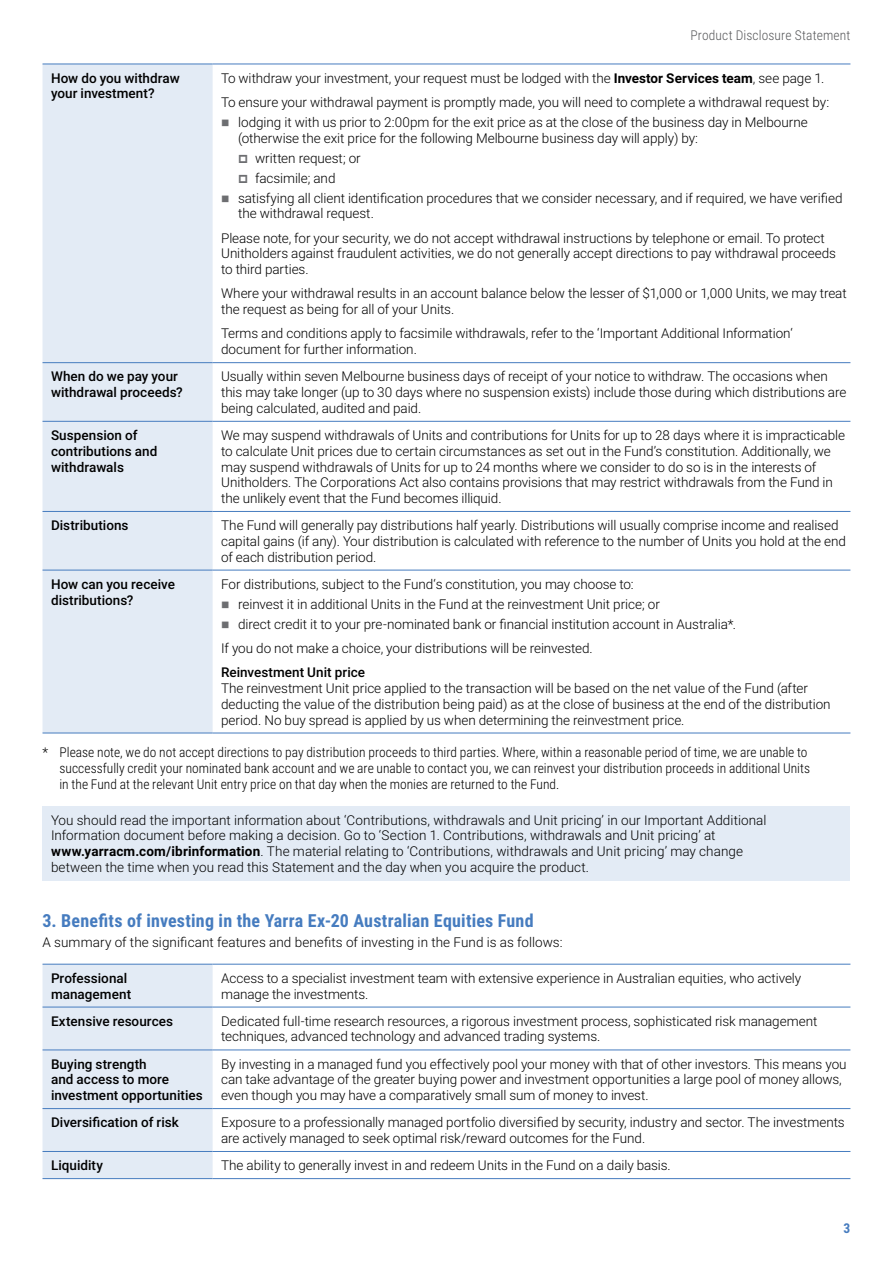
<style>
.page{position:relative;width:893px;height:1263px;background:#fff}
.page>*{position:absolute;margin:0;border:0;box-sizing:border-box;transform-origin:0 0}
.t1{font:700 18px "Roboto Condensed";letter-spacing:.01em;color:#467cbf}
.t2{font:300 13.5px/15.8px "Roboto";letter-spacing:-.005em;color:#000}
.t3{font:300 13.5px/15.8px "Roboto Condensed";color:#000}
.t4{font:500 13.5px/15.8px "Roboto";letter-spacing:.005em;color:#000}
.t5{font:300 13.5px "Roboto Condensed";letter-spacing:.01em;color:#58595b}
.t6{font:700 13.5px "Roboto Condensed";color:#467cbf}
.s1{font-weight:700}
</style>
<div class="page">
<div style="left:43px;top:65px;width:170px;height:668px;background:#e3ebf5"></div>
<hr style="left:43px;top:570px;width:170px;height:1px;background:#467cbf">
<hr style="left:213px;top:570px;width:637px;height:1px;background:#467cbf">
<hr style="left:213px;top:64px;width:637px;height:1px;background:#467cbf">
<hr style="left:43px;top:362px;width:170px;height:1px;background:#467cbf">
<hr style="left:213px;top:362px;width:637px;height:1px;background:#467cbf">
<hr style="left:43px;top:421px;width:170px;height:1px;background:#467cbf">
<hr style="left:213px;top:421px;width:637px;height:1px;background:#467cbf">
<hr style="left:43px;top:511px;width:170px;height:1px;background:#467cbf">
<hr style="left:213px;top:511px;width:637px;height:1px;background:#467cbf">
<hr style="left:43px;top:64px;width:170px;height:1px;background:#467cbf">
<hr style="left:43px;top:733px;width:170px;height:1px;background:#467cbf">
<hr style="left:213px;top:733px;width:637px;height:1px;background:#467cbf">
<div style="left:43px;top:806px;width:807px;height:74px;background:#e3ebf5"></div>
<div style="left:43px;top:965px;width:170px;height:213px;background:#e3ebf5"></div>
<hr style="left:43px;top:1007px;width:170px;height:1px;background:#467cbf">
<hr style="left:213px;top:1007px;width:637px;height:1px;background:#467cbf">
<hr style="left:43px;top:1050px;width:170px;height:1px;background:#467cbf">
<hr style="left:213px;top:1050px;width:637px;height:1px;background:#467cbf">
<hr style="left:43px;top:1108px;width:170px;height:1px;background:#467cbf">
<hr style="left:213px;top:1108px;width:637px;height:1px;background:#467cbf">
<hr style="left:43px;top:1151px;width:170px;height:1px;background:#467cbf">
<hr style="left:213px;top:1151px;width:637px;height:1px;background:#467cbf">
<hr style="left:213px;top:964px;width:637px;height:1px;background:#467cbf">
<hr style="left:213px;top:1178px;width:637px;height:1px;background:#467cbf">
<hr style="left:43px;top:964px;width:170px;height:1px;background:#467cbf">
<hr style="left:43px;top:1178px;width:170px;height:1px;background:#467cbf">
<p class="t5" style="left:690px;top:26px;width:162px">Product Disclosure Statement</p>
<p class="t4" style="left:51px;top:69px;width:130px">How do you withdraw your investment?</p>
<p class="t2" style="left:221px;top:65px;width:610px;line-height:24.3px">To withdraw your investment, your request must be lodged with the <span class="s1">Investor Services team</span>, see page 1.<br>To ensure your withdrawal payment is promptly made, you will need to complete a withdrawal request by:</p>
<p class="t2" style="left:238px;top:114px;width:571px">lodging it with us prior to 2:00pm for the exit price as at the close of the business day in Melbourne (otherwise the exit price for the following Melbourne business day will apply) by:</p>
<p class="t2" style="left:255px;top:149px;width:107px">written request; or</p>
<p class="t2" style="left:255px;top:169px;width:82px">facsimile; and</p>
<p class="t2" style="left:238px;top:189px;width:606px">satisfying all client identification procedures that we consider necessary, and if required, we have verified</p>
<p class="t2" style="left:221px;top:201px;width:605px;line-height:24.3px;text-indent:17px">the withdrawal request.<br>Please note, for your security, we do not accept withdrawal instructions by telephone or email. To protect</p>
<p class="t2" style="left:221px;top:245px;width:616px">Unitholders against fraudulent activities, we do not generally accept directions to pay withdrawal proceeds to third parties.</p>
<p class="t2" style="left:221px;top:285px;width:627px">Where your withdrawal results in an account balance below the lesser of $1,000 or 1,000 Units, we may treat the request as being for all of your Units.</p>
<p class="t2" style="left:221px;top:325px;width:573px">Terms and conditions apply to facsimile withdrawals, refer to the ‘Important Additional Information‘ document for further information.</p>
<p class="t4" style="left:51px;top:368px;width:133px">When do we pay your withdrawal proceeds?</p>
<p class="t2" style="left:221px;top:368px;width:627px">Usually within seven Melbourne business days of receipt of your notice to withdraw. The occasions when this may take longer (up to 30 days where no suspension exists) include those during which distributions are being calculated, audited and paid.</p>
<p class="t4" style="left:51px;top:427px;width:108px">Suspension of contributions and withdrawals</p>
<p class="t2" style="left:221px;top:427px;width:625px">We may suspend withdrawals of Units and contributions for Units for up to 28 days where it is impracticable to calculate Unit prices due to certain circumstances as set out in the Fund’s constitution. Additionally, we may suspend withdrawals of Units for up to 24 months where we consider to do so is in the interests of Unitholders. The Corporations Act also contains provisions that may restrict withdrawals from the Fund in the unlikely event that the Fund becomes illiquid.</p>
<p class="t4" style="left:51px;top:517px;width:79px">Distributions</p>
<p class="t2" style="left:221px;top:517px;width:626px">The Fund will generally pay distributions half yearly. Distributions will usually comprise income and realised capital gains (if any). Your distribution is calculated with reference to the number of Units you hold at the end of each distribution period.</p>
<p class="t4" style="left:51px;top:576px;width:125px">How can you receive distributions?</p>
<p class="t2" style="left:238px;top:573px;width:500px;line-height:20px;text-indent:-17px">For distributions, subject to the Fund‘s constitution, you may choose to:<br>reinvest it in additional Units in the Fund at the reinvestment Unit price; or<br>direct credit it to your pre-nominated bank or financial institution account in Australia*.</p>
<p class="t2" style="left:221px;top:640px;width:373px">If you do not make a choice, your distributions will be reinvested.</p>
<p class="t4" style="left:221px;top:664px;width:146px">Reinvestment Unit price</p>
<p class="t2" style="left:221px;top:680px;width:611px">The reinvestment Unit price applied to the transaction will be based on the net value of the Fund (after deducting the value of the distribution being paid) as at the close of business at the end of the distribution period. No buy spread is applied by us when determining the reinvestment price.</p>
<p class="t3" style="left:60px;top:744px;width:752px;text-indent:-17px">* Please note, we do not accept directions to pay distribution proceeds to third parties. Where, within a reasonable period of time, we are unable to successfully credit your nominated bank account and we are unable to contact you, we can reinvest your distribution proceeds in additional Units in the Fund at the relevant Unit entry price on that day when the monies are returned to the Fund.</p>
<p class="t2" style="left:51px;top:811px;width:717px">You should read the important information about ‘Contributions, withdrawals and Unit pricing’ in our Important Additional Information document before making a decision. Go to ‘Section 1. Contributions, withdrawals and Unit pricing’ at <span class="s1">www.yarracm.com/ibrinformation</span>. The material relating to ‘Contributions, withdrawals and Unit pricing’ may change between the time when you read this Statement and the day when you acquire the product.</p>
<h1 class="t1" style="left:43px;top:908px;width:493px">3. Benefits of investing in the Yarra Ex-20 Australian Equities Fund</h1>
<p class="t2" style="left:43px;top:934px;width:521px">A summary of the significant features and benefits of investing in the Fund is as follows:</p>
<p class="t4" style="left:51px;top:970px;width:82px">Professional management</p>
<p class="t2" style="left:221px;top:970px;width:582px">Access to a specialist investment team with extensive experience in Australian equities, who actively manage the investments.</p>
<p class="t4" style="left:51px;top:1012px;width:124px">Extensive resources</p>
<p class="t2" style="left:221px;top:1012px;width:598px">Dedicated full-time research resources, a rigorous investment process, sophisticated risk management techniques, advanced technology and advanced trading systems.</p>
<p class="t4" style="left:51px;top:1055px;width:153px">Buying strength<br>and access to more investment opportunities</p>
<p class="t2" style="left:221px;top:1055px;width:627px">By investing in a managed fund you effectively pool your money with that of other investors. This means you can take advantage of the greater buying power and investment opportunities a large pool of money allows, even though you may have a comparatively small sum of money to invest.</p>
<p class="t4" style="left:51px;top:1114px;width:129px">Diversification of risk</p>
<p class="t2" style="left:221px;top:1114px;width:625px">Exposure to a professionally managed portfolio diversified by security, industry and sector. The investments are actively managed to seek optimal risk/reward outcomes for the Fund.</p>
<p class="t4" style="left:51px;top:1157px;width:54px">Liquidity</p>
<p class="t2" style="left:221px;top:1157px;width:451px">The ability to generally invest in and redeem Units in the Fund on a daily basis.</p>
<p class="t6" style="left:844px;top:1219px;width:8px">3</p>
</div>
